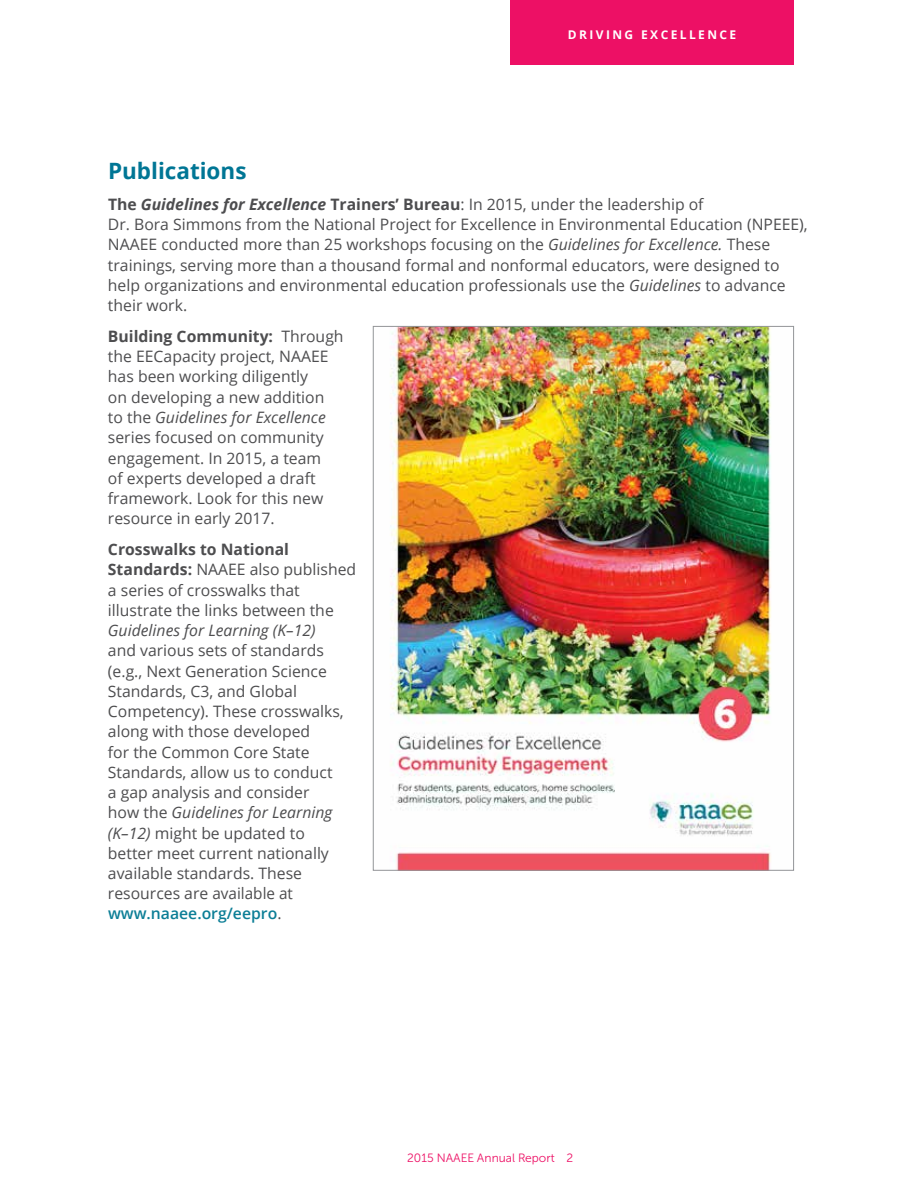
<style>
.page{position:relative;width:918px;height:1188px;background:#fff}
.page>*{position:absolute;margin:0;border:0;box-sizing:border-box;transform-origin:0 0}
.t1{font:700 22.5px "Open Sans";color:#007695}
.t2{font:15.75px/20.2px "Open Sans";color:#4d4d4f}
.t3{font:italic 15.75px "Open Sans";color:#4d4d4f}
.t4{font:12px "Museo Sans Cyrl 300";color:#ed1065}
.t5{font:700 12px "Open Sans";letter-spacing:.2em;color:#fff}
.s1{font-weight:700}
.s2{font-weight:700;font-style:italic}
.s3{font-style:italic}
.s4{font-weight:600;color:#0c7e96}
</style>
<div class="page">
<img style="left:390px;top:328px;width:381px;height:541px">
<div style="left:510px;top:0;width:284px;height:65px;background:#ed1065"></div>
<p class="t5" style="left:568px;top:26px;width:170px">DRIVING EXCELLENCE</p>
<h1 class="t1" style="left:108px;top:155px;width:140px">Publications</h1>
<p class="t2" style="left:108px;top:194px;width:701px"><span class="s1">The</span> <span class="s2">Guidelines for Excellence</span> <span class="s1">Trainers’ Bureau</span>: In 2015, under the leadership of<br>Dr. Bora Simmons from the National Project for Excellence in Environmental Education (NPEEE), NAAEE conducted more than 25 workshops focusing on the <span class="s3">Guidelines for Excellence.</span> These trainings, serving more than a thousand formal and nonformal educators, were designed to help organizations and environmental education professionals use the <span class="s3">Guidelines</span> to advance their work.</p>
<p class="t2" style="left:108px;top:326px;width:237px"><span class="s1">Building Community:</span> Through the EECapacity project, NAAEE has been working diligently<br>on developing a new addition<br>to the <span class="s3">Guidelines for Excellence </span>series focused on community engagement. In 2015, a team<br>of experts developed a draft framework. Look for this new resource in early 2017.</p>
<p class="t2" style="left:108px;top:539px;width:250px"><span class="s1">Crosswalks to National<br>Standards:</span> NAAEE also published a series of crosswalks that illustrate the links between the</p>
<p class="t3" style="left:108px;top:620px;width:209px">Guidelines for Learning (K–12)</p>
<p class="t2" style="left:108px;top:640px;width:237px">and various sets of standards (e.g., Next Generation Science<br>Standards, C3, and Global<br>Competency). These crosswalks, along with those developed<br>for the Common Core State<br>Standards, allow us to conduct a gap analysis and consider how the <span class="s3">Guidelines for Learning (K–12)</span> might be updated to better meet current nationally available standards. These resources are available at <span class="s4">www.naaee.org/eepro</span>.</p>
<p class="t4" style="left:407px;top:1152px;width:168px">2015 NAAEE Annual Report 2</p>
</div>
